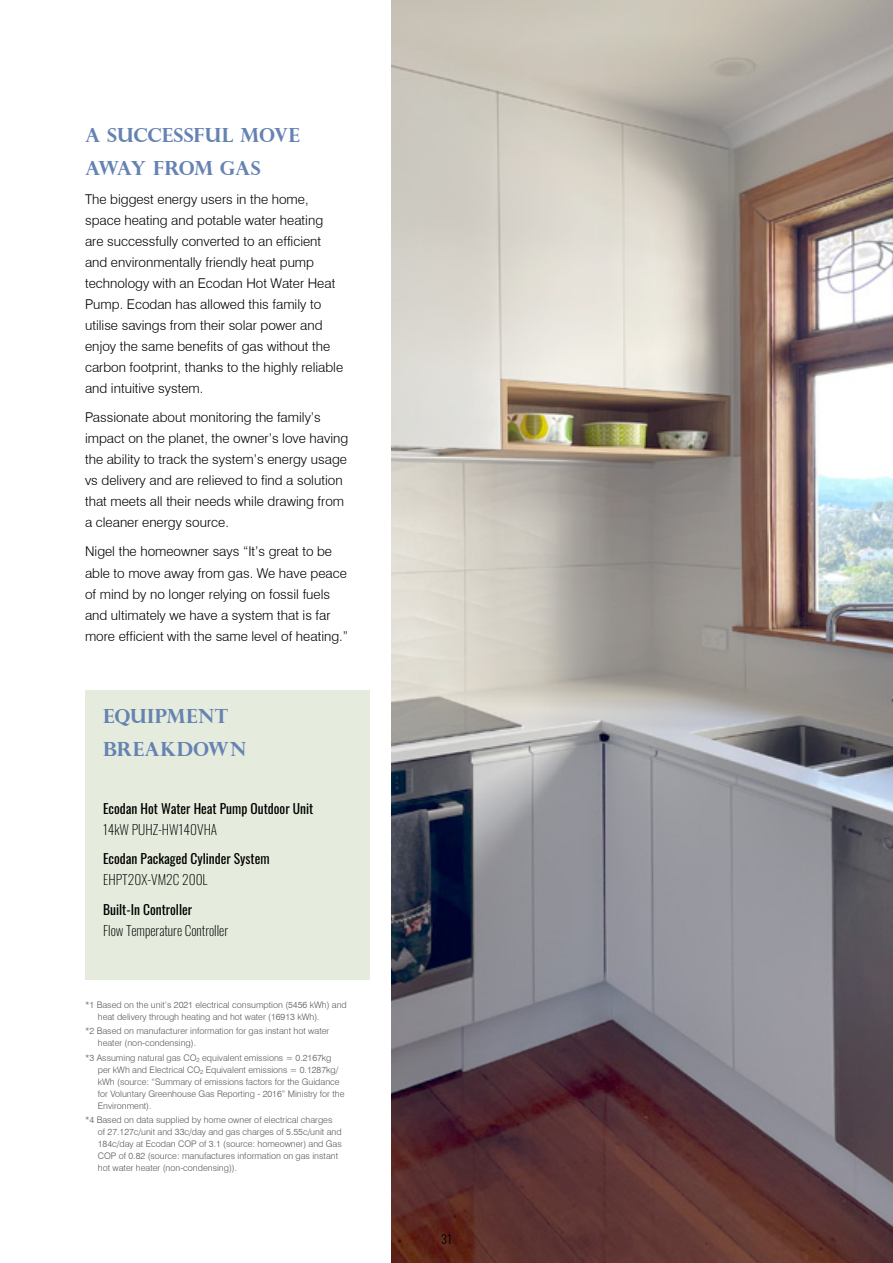
<style>
.page{position:relative;width:893px;height:1263px;background:#fff}
.page>*{position:absolute;margin:0;border:0;box-sizing:border-box;transform-origin:0 0}
.t1{font:700 19.5px/33px "Perpetua Titling";letter-spacing:.005em;color:#6583b2}
.t2{font:300 13.5px/21px "Swiss 721 BT";color:#000}
.t3{font:13.5px "Oswald";color:#000}
.t4{font:200 13.5px "Oswald";color:#000}
.t5{font:300 12px "Oswald";color:#000}
.t6{font:300 9px/12px "Swiss 721 BT";color:#575756}
</style>
<div class="page">
<img style="left:391px;top:0;width:502px;height:1263px">
<div style="left:85px;top:691px;width:285px;height:289px;background:#e6ecdd"></div>
<h1 class="t1" style="left:85px;top:118px;width:216px">A SUCCESSFUL MOVE<br>AWAY FROM GAS</h1>
<p class="t2" style="left:85px;top:188px;width:260px">The biggest energy users in the home, space heating and potable water heating are successfully converted to an efficient and environmentally friendly heat pump technology with an Ecodan Hot Water Heat Pump. Ecodan has allowed this family to utilise savings from their solar power and enjoy the same benefits of gas without the carbon footprint, thanks to the highly reliable and intuitive system.</p>
<p class="t2" style="left:85px;top:407px;width:265px">Passionate about monitoring the family’s impact on the planet, the owner’s love having the ability to track the system’s energy usage vs delivery and are relieved to find a solution that meets all their needs while drawing from a cleaner energy source.</p>
<p class="t2" style="left:85px;top:541px;width:265px">Nigel the homeowner says “It’s great to be able to move away from gas. We have peace of mind by no longer relying on fossil fuels and ultimately we have a system that is far more efficient with the same level of heating.”</p>
<h1 class="t1" style="left:103px;top:699px;width:145px">EQUIPMENT<br>BREAKDOWN</h1>
<p class="t3" style="left:103px;top:796px;width:212px">Ecodan Hot Water Heat Pump Outdoor Unit</p>
<p class="t4" style="left:103px;top:817px;width:116px">14kW PUHZ-HW140VHA</p>
<p class="t3" style="left:103px;top:847px;width:168px">Ecodan Packaged Cylinder System</p>
<p class="t4" style="left:103px;top:868px;width:106px">EHPT20X-VM2C 200L</p>
<p class="t3" style="left:103px;top:897px;width:91px">Built-In Controller</p>
<p class="t4" style="left:103px;top:918px;width:127px">Flow Temperature Controller</p>
<p class="t6" style="left:98px;top:999px;width:251px;text-indent:-13px">*1 Based on the unit’s 2021 electrical consumption (5456 kWh) and heat delivery through heating and hot water (16913 kWh).</p>
<p class="t6" style="left:98px;top:1025px;width:233px;text-indent:-13px">*2 Based on manufacturer information for gas instant hot water heater (non-condensing).</p>
<p class="t6" style="left:98px;top:1051px;width:248px;text-indent:-13px">*3 Assuming natural gas CO<sub>2</sub> equivalent emissions = 0.2167kg per kWh and Electrical CO<sub>2</sub> Equivalent emissions = 0.1287kg/ kWh (source: “Summary of emissions factors for the Guidance for Voluntary Greenhouse Gas Reporting - 2016” Ministry for the Environment).</p>
<p class="t6" style="left:98px;top:1113px;width:246px;text-indent:-13px">*4 Based on data supplied by home owner of electrical charges of 27.127c/unit and 33c/day and gas charges of 5.55c/unit and 184c/day at Ecodan COP of 3.1 (source: homeowner) and Gas COP of 0.82 (source: manufactures information on gas instant hot water heater (non-condensing)).</p>
<p class="t5" style="left:441px;top:1228px;width:12px">31</p>
</div>
